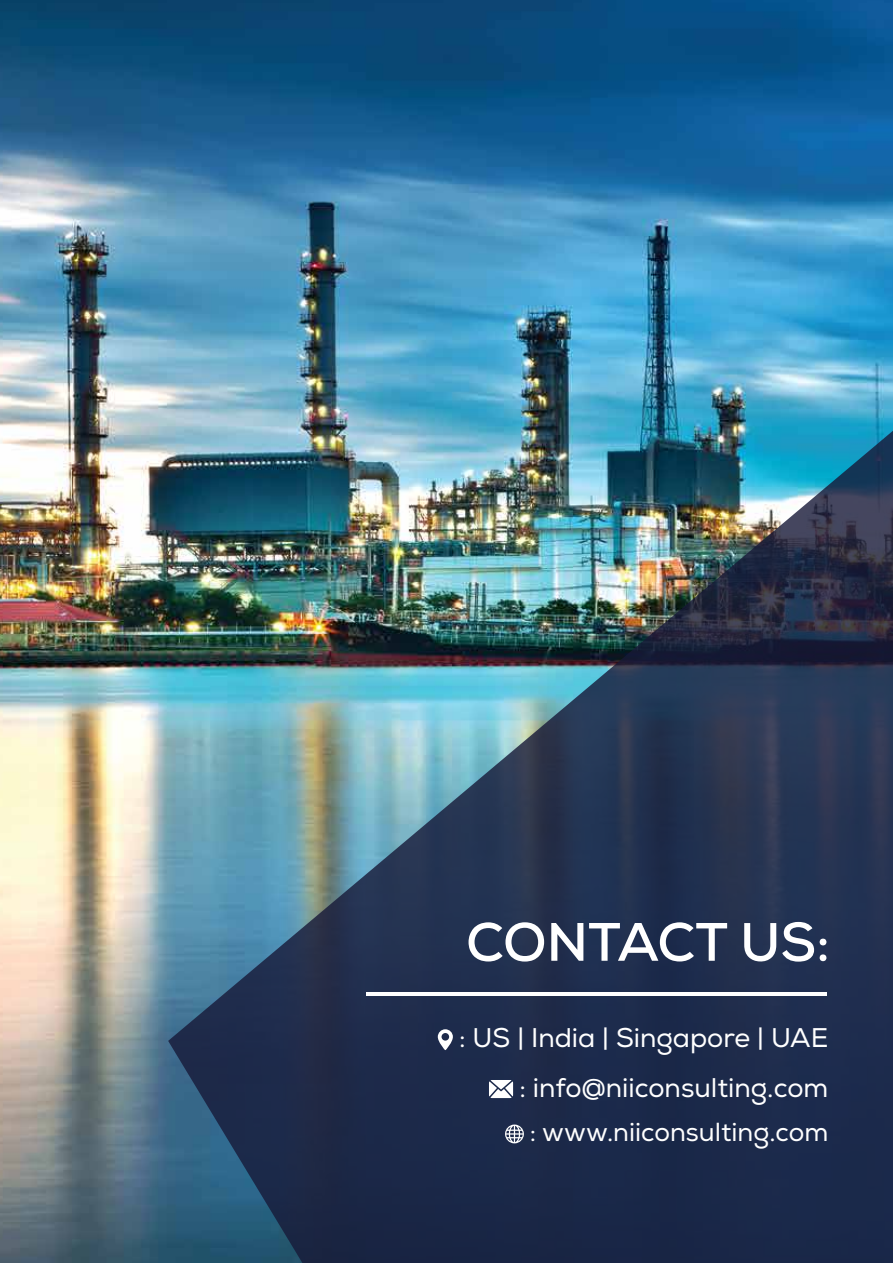
<style>
.page{position:relative;width:893px;height:1263px;background:#fff}
.page>*{position:absolute;margin:0;border:0;box-sizing:border-box;transform-origin:0 0}
.t1{font:700 54px "Nexa";color:#fff}
.t2{font:27px "Nexa";color:#fff}
.t3{font:26.1px "Nexa";color:#fff}
</style>
<div class="page">
<img style="left:0;top:0;width:893px;height:1262px">
<img style="left:168px;top:431px;width:725px;height:832px">
<hr style="left:367px;top:993px;width:460px;height:3px;background:#fff">
<svg style="left:489px;top:1080px;width:24px;height:18px"></svg>
<svg style="left:505px;top:1124px;width:19px;height:19px"></svg>
<svg style="left:438px;top:1029px;width:15px;height:21px"></svg>
<h1 class="t1" style="left:466px;top:907px;width:365px">CONTACT US:</h1>
<p class="t2" style="left:459px;top:1021px;width:371px">: US | India | Singapore | UAE</p>
<p class="t2" style="left:519px;top:1071px;width:310px">: info@niiconsulting.com</p>
<p class="t3" style="left:530px;top:1116px;width:300px">: www.niiconsulting.com</p>
</div>
